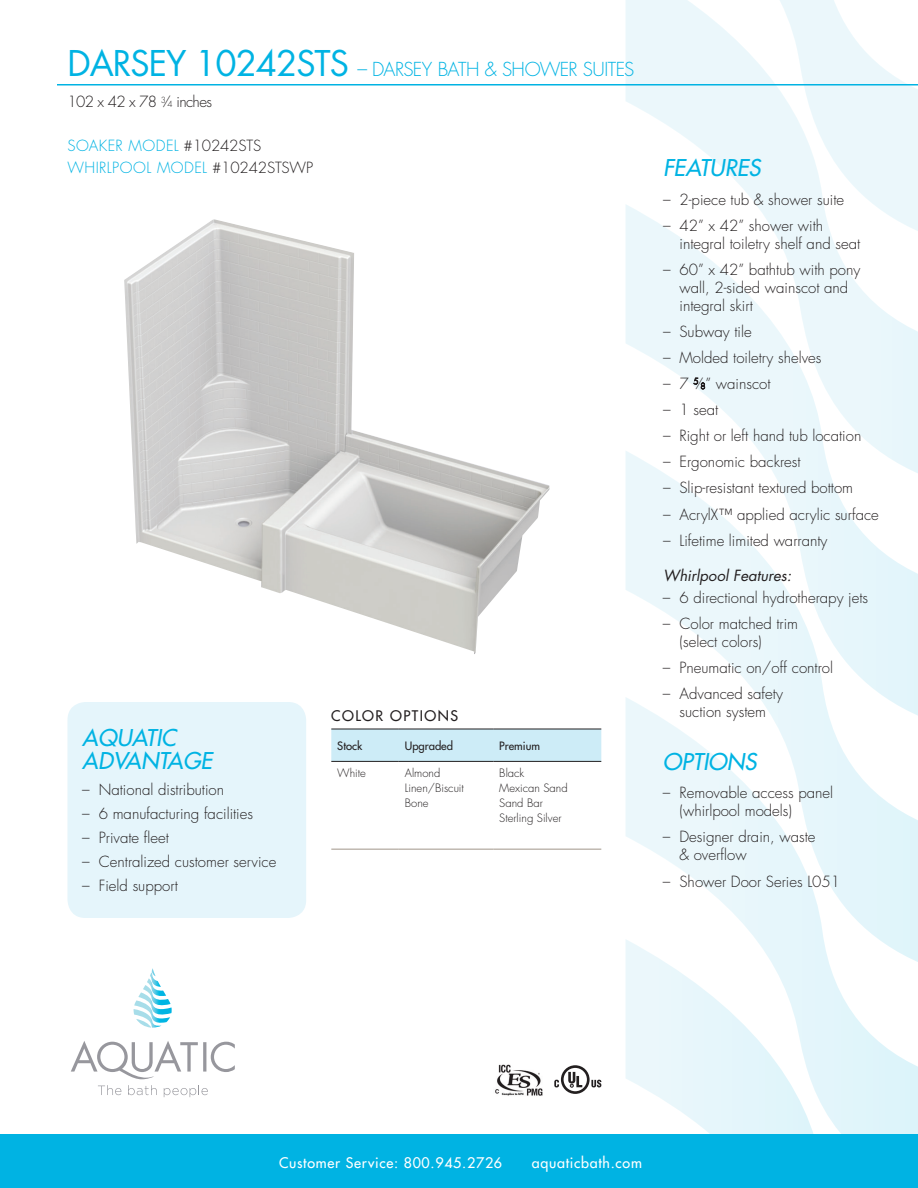
<style>
.page{position:relative;width:918px;height:1188px;background:#fff}
.page>*{position:absolute;margin:0;border:0;box-sizing:border-box;transform-origin:0 0}
.FEATURES{font:italic 500 22.5px/22.5px "Futura Std";color:#00b3e3}
.Tub_Name{font:300 18.75px "Futura Std";letter-spacing:-.03em;color:#00b3e3}
.Black_Model_Specs{font:300 15px/18px "Futura Std";color:#231f20}
.Model_Numbers{font:300 15px "Futura Std";letter-spacing:.02em;color:#00b3e3}
.Model_Numbers-2{font:300 15px "Futura Std";color:#00b3e3}
.Black_Model_Specs-2{font:300 15px "Futura Std";letter-spacing:-.04em;color:#231f20}
.Whirlpool_System{font:italic 15px "Futura Std";color:#231f20}
.t1{font:500 14.25px "Futura Std";letter-spacing:.05em;color:#fff}
.t2{font:500 14.25px "Futura Std";letter-spacing:.1em;color:#231f20}
.t3{font:300 11.25px/15px "Futura Std";color:#231f20}
.t4{font:500 11.25px "Futura Std";color:#231f20}
.s1{font-weight:400;font-size:34.5px}
.s2{font-size:19.5px}
.s3{font-size:8.25px}
.s4{color:#231f20}
</style>
<div class="page">
<div style="left:331px;top:730px;width:270px;height:31px;background:#cdecf7"></div>
<hr style="left:331px;top:729px;width:68px;height:1px;background:#231f20">
<hr style="left:399px;top:729px;width:94px;height:1px;background:#231f20">
<hr style="left:493px;top:729px;width:108px;height:1px;background:#231f20">
<hr style="left:331px;top:761px;width:68px;height:1px;background:#231f20">
<hr style="left:399px;top:761px;width:94px;height:1px;background:#231f20">
<hr style="left:493px;top:761px;width:108px;height:1px;background:#231f20">
<hr style="left:331px;top:849px;width:68px;height:1px;background:#a19689">
<hr style="left:399px;top:849px;width:94px;height:1px;background:#a19689">
<hr style="left:493px;top:849px;width:108px;height:1px;background:#a19689">
<svg style="left:626px;top:0;width:146px;height:204px"></svg>
<svg style="left:626px;top:204px;width:292px;height:246px"></svg>
<svg style="left:626px;top:450px;width:292px;height:247px"></svg>
<svg style="left:626px;top:697px;width:292px;height:437px"></svg>
<svg style="left:626px;top:939px;width:203px;height:195px"></svg>
<svg style="left:772px;top:0;width:146px;height:238px"></svg>
<div style="left:0;top:1134px;width:918px;height:54px;background:#00b3e3"></div>
<svg style="left:71px;top:1041px;width:164px;height:38px"></svg>
<svg style="left:133px;top:968px;width:39px;height:60px"></svg>
<svg style="left:98px;top:1085px;width:23px;height:10px"></svg>
<svg style="left:128px;top:1085px;width:29px;height:10px"></svg>
<svg style="left:164px;top:1085px;width:44px;height:12px"></svg>
<hr style="left:57px;top:84px;width:861px;height:2px;background:#00b3e3">
<div style="left:68px;top:702px;width:238px;height:216px;background:#e5f5fb;border-radius:18px"></div>
<svg style="left:693px;top:378px;width:12px;height:11px"></svg>
<img style="left:124px;top:219px;width:425px;height:435px">
<svg style="left:554px;top:1065px;width:47px;height:29px"></svg>
<img style="left:495px;top:1064px;width:48px;height:32px">
<p class="Tub_Name" style="left:68px;top:57px;width:568px"><span class="s1">DARSEY 10242STS</span> <span class="s2">–</span> DARSEY BATH &amp; SHOWER SUITES</p>
<p class="Black_Model_Specs-2" style="left:68px;top:93px;width:146px">102 x 42 x 78 <sup>3</sup>⁄<span class="s3">4</span> inches</p>
<p class="Model_Numbers-2" style="left:68px;top:136px;width:195px">SOAKER MODEL <span class="s4">#10242STS</span></p>
<p class="Model_Numbers" style="left:68px;top:159px;width:247px">WHIRLPOOL MODEL <span class="s4">#10242STSWP</span></p>
<p class="FEATURES" style="left:663px;top:157px;width:99px">FEATURES</p>
<p class="Black_Model_Specs" style="left:663px;top:191px;width:183px">– 2-piece tub &amp; shower suite</p>
<p class="Black_Model_Specs" style="left:680px;top:217px;width:182px;text-indent:-16px">– 42” x 42” shower with integral toiletry shelf and seat</p>
<p class="Black_Model_Specs" style="left:680px;top:261px;width:182px;text-indent:-16px">– 60” x 42” bathtub with pony wall, 2-sided wainscot and integral skirt</p>
<p class="Black_Model_Specs" style="left:663px;top:323px;width:90px">– Subway tile</p>
<p class="Black_Model_Specs" style="left:663px;top:349px;width:160px">– Molded toiletry shelves</p>
<p class="Black_Model_Specs" style="left:663px;top:375px;width:109px">– 7 <sup>5</sup>⁄<span class="s3">8</span>” wainscot</p>
<p class="Black_Model_Specs" style="left:663px;top:401px;width:57px">– 1 seat</p>
<p class="Black_Model_Specs" style="left:663px;top:427px;width:200px">– Right or left hand tub location</p>
<p class="Black_Model_Specs" style="left:663px;top:453px;width:139px">– Ergonomic backrest</p>
<p class="Black_Model_Specs" style="left:663px;top:479px;width:192px">– Slip-resistant textured bottom</p>
<p class="Black_Model_Specs" style="left:663px;top:506px;width:217px">– AcrylX™ applied acrylic surface</p>
<p class="Black_Model_Specs" style="left:663px;top:532px;width:166px">– Lifetime limited warranty</p>
<p class="Whirlpool_System" style="left:663px;top:566px;width:130px">Whirlpool Features:</p>
<p class="Black_Model_Specs" style="left:663px;top:589px;width:207px">– 6 directional hydrotherapy jets</p>
<p class="Black_Model_Specs" style="left:679px;top:615px;width:120px;text-indent:-16px">– Color matched trim (select colors)</p>
<p class="Black_Model_Specs" style="left:663px;top:659px;width:172px">– Pneumatic on/off control</p>
<p class="Black_Model_Specs" style="left:663px;top:685px;width:121px;text-align:center">– Advanced safety suction system</p>
<p class="FEATURES" style="left:663px;top:750px;width:95px">OPTIONS</p>
<p class="Black_Model_Specs" style="left:679px;top:784px;width:155px;text-indent:-16px">– Removable access panel (whirlpool models)</p>
<p class="Black_Model_Specs" style="left:679px;top:828px;width:138px;text-indent:-16px">– Designer drain, waste &amp; overflow</p>
<p class="Black_Model_Specs" style="left:663px;top:873px;width:179px">– Shower Door Series L051</p>
<p class="t2" style="left:331px;top:707px;width:128px">COLOR OPTIONS</p>
<p class="t4" style="left:337px;top:739px;width:26px">Stock</p>
<p class="t4" style="left:405px;top:739px;width:50px">Upgraded</p>
<p class="t4" style="left:499px;top:739px;width:42px">Premium</p>
<p class="t3" style="left:337px;top:765px;width:30px">White</p>
<p class="t3" style="left:405px;top:765px;width:61px">Almond<br>Linen/Biscuit<br>Bone</p>
<p class="t3" style="left:499px;top:765px;width:70px">Black<br>Mexican Sand<br>Sand Bar<br>Sterling Silver</p>
<h1 class="FEATURES" style="left:82px;top:727px;width:131px">AQUATIC<br>ADVANTAGE</h1>
<p class="Black_Model_Specs" style="left:82px;top:781px;width:143px">– National distribution</p>
<p class="Black_Model_Specs" style="left:82px;top:805px;width:172px">– 6 manufacturing facilities</p>
<p class="Black_Model_Specs" style="left:82px;top:829px;width:88px">– Private fleet</p>
<p class="Black_Model_Specs" style="left:82px;top:853px;width:196px">– Centralized customer service</p>
<p class="Black_Model_Specs" style="left:82px;top:876px;width:97px">– Field support</p>
<p class="t1" style="left:279px;top:1153px;width:225px">Customer Service: 800.945.2726</p>
<p class="t1" style="left:532px;top:1153px;width:112px">aquaticbath.com</p>
</div>
